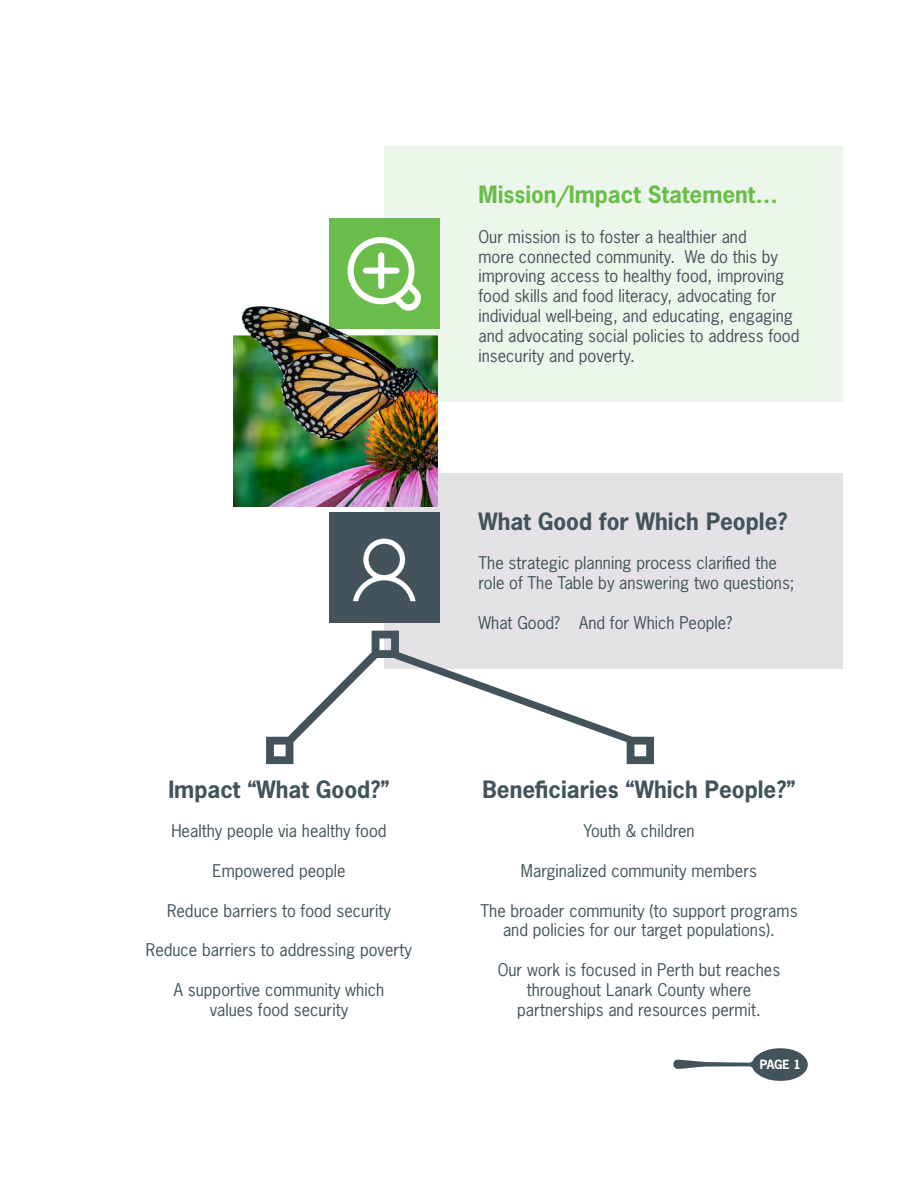
<style>
.page{position:relative;width:918px;height:1188px;background:#fff}
.page>*{position:absolute;margin:0;border:0;box-sizing:border-box;transform-origin:0 0}
.t1{font:700 22.5px "News Gothic Std";color:#42535b}
.t2{font:700 22.5px "News Gothic Std";color:#6bbd4b}
.t3{font:16.5px/19.8px "News Gothic Std";color:#42535b}
.t4{font:700 12px "News Gothic Std";color:#fff}
</style>
<div class="page">
<svg style="left:673px;top:1048px;width:135px;height:33px"></svg>
<div style="left:384px;top:146px;width:458px;height:255px;background:#edf6ea"></div>
<div style="left:384px;top:473px;width:458px;height:196px;background:#e4e2e4"></div>
<div style="left:329px;top:219px;width:111px;height:110px;background:#6bbd4b"></div>
<svg style="left:348px;top:237px;width:73px;height:65px"></svg>
<div style="left:329px;top:513px;width:111px;height:110px;background:#42535b"></div>
<svg style="left:353px;top:539px;width:63px;height:62px"></svg>
<svg style="left:266px;top:631px;width:388px;height:133px"></svg>
<img style="left:234px;top:302px;width:204px;height:204px">
<p class="t1" style="left:168px;top:774px;width:223px">Impact “What Good?”</p>
<p class="t3" style="left:171px;top:821px;width:217px">Healthy people via healthy food</p>
<p class="t3" style="left:212px;top:861px;width:135px">Empowered people</p>
<p class="t3" style="left:167px;top:900px;width:225px">Reduce barriers to food security</p>
<p class="t3" style="left:146px;top:940px;width:268px">Reduce barriers to addressing poverty</p>
<p class="t3" style="left:174px;top:980px;width:212px">A supportive community which</p>
<p class="t3" style="left:210px;top:999px;width:140px">values food security</p>
<p class="t2" style="left:478px;top:180px;width:301px">Mission/Impact Statement…</p>
<p class="t3" style="left:478px;top:227px;width:323px">Our mission is to foster a healthier and<br>more connected community. We do this by improving access to healthy food, improving food skills and food literacy, advocating for individual well-being, and educating, engaging and advocating social policies to address food insecurity and poverty.</p>
<p class="t1" style="left:479px;top:506px;width:311px">What Good for Which People?</p>
<p class="t3" style="left:479px;top:553px;width:318px">The strategic planning process clarified the role of The Table by answering two questions;</p>
<p class="t3" style="left:479px;top:612px;width:255px">What Good? And for Which People?</p>
<p class="t1" style="left:482px;top:774px;width:315px">Beneficiaries “Which People?”</p>
<p class="t3" style="left:583px;top:821px;width:113px">Youth &amp; children</p>
<p class="t3" style="left:521px;top:861px;width:238px">Marginalized community members</p>
<p class="t3" style="left:480px;top:900px;width:319px;text-align:center">The broader community (to support programs and policies for our target populations).</p>
<p class="t3" style="left:498px;top:960px;width:284px;text-align:center">Our work is focused in Perth but reaches throughout Lanark County where</p>
<p class="t3" style="left:517px;top:999px;width:245px">partnerships and resources permit.</p>
<p class="t4" style="left:760px;top:1057px;width:43px">PAGE 1</p>
</div>
